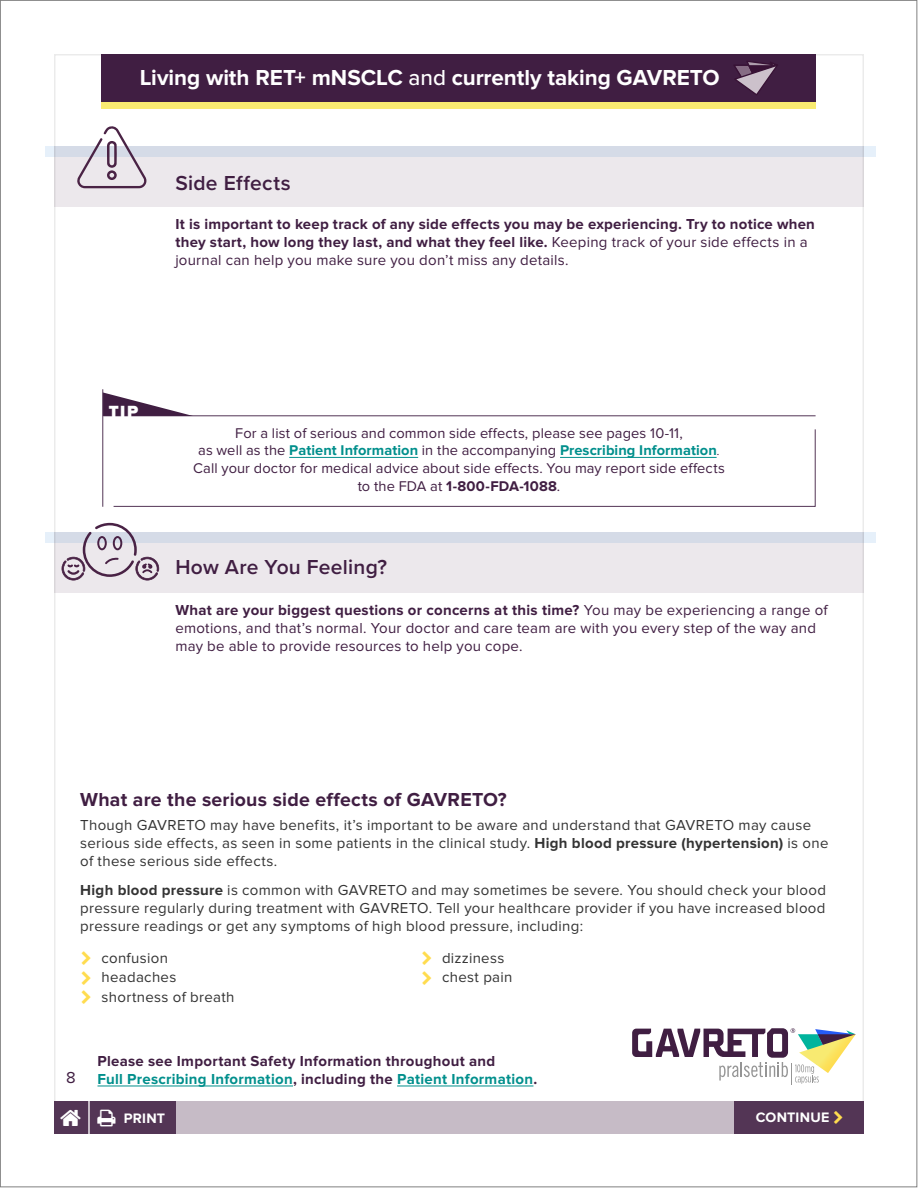
<style>
.page{position:relative;width:918px;height:1188px;background:#fff}
.page>*{position:absolute;margin:0;border:0;box-sizing:border-box;transform-origin:0 0}
.t1{font:700 22.5px "Proxima Nova";letter-spacing:-.005em;color:#fff}
.Subhead{font:600 21px "Proxima Nova";letter-spacing:.015em;color:#401e42}
.Subhead-2{font:700 19.5px "Proxima Nova";letter-spacing:.01em;color:#401e42}
.t2{font:900 16.8px "Proxima Nova";color:#fff}
.t3{font:16.5px "Proxima Nova";color:#401e42}
.Body{font:15px/18px "Proxima Nova";letter-spacing:.02em;color:#333}
.SubSuhead{font:700 15px/18px "Proxima Nova";letter-spacing:.015em;color:#401e42}
.SubSuhead-2{font:15px/18px "Proxima Nova";letter-spacing:.015em;color:#401e42}
.Body-2{font:700 15px/18px "Proxima Nova";letter-spacing:.02em;color:#401e42}
.Main_Header{font:14.7px/17.5px "Proxima Nova";letter-spacing:.01em;color:#401e42;text-align:center}
.t4{font:700 14.25px "Proxima Nova";letter-spacing:.02em;color:#fff}
.s1{font-weight:500}
.s2{font-weight:400}
.s3{font-weight:700;color:#008f8c}
.s4{font-weight:300}
.s5{font-weight:700}
.s6{color:#008f8c}
</style>
<div class="page">
<div style="left:46px;top:146px;width:830px;height:11px;background:#e6f0fa"></div>
<div style="left:54px;top:146px;width:810px;height:61px;background:linear-gradient(to bottom,#dee0e9,#f2ebed)"></div>
<div style="left:46px;top:532px;width:830px;height:10px;background:#e6f0fa"></div>
<div style="left:54px;top:532px;width:810px;height:61px;background:linear-gradient(to bottom,#dee0e9,#f2ebed)"></div>
<svg style="left:62px;top:523px;width:97px;height:57px;background:#cfc7d1"></svg>
<div style="left:54px;top:1101px;width:715px;height:33px;background:#c6bbc6"></div>
<div style="left:734px;top:1101px;width:130px;height:33px;background:#533555"></div>
<div style="left:54px;top:1101px;width:33px;height:33px;background:#533555"></div>
<div style="left:90px;top:1101px;width:85px;height:33px;background:#533555"></div>
<hr style="left:98px;top:1086px;width:195px;height:1px;background:#008f8c">
<hr style="left:397px;top:1086px;width:136px;height:1px;background:#008f8c">
<div style="left:102px;top:54px;width:714px;height:55px;background:#f9eb71"></div>
<div style="left:102px;top:54px;width:714px;height:47px;background:#401e42"></div>
<svg style="left:734px;top:61px;width:44px;height:34px"></svg>
<svg style="left:77px;top:126px;width:69px;height:62px"></svg>
<hr style="left:103px;top:415px;width:713px;height:1px;background:#533555">
<svg style="left:103px;top:392px;width:90px;height:24px"></svg>
<svg style="left:113px;top:429px;width:703px;height:78px"></svg>
<hr style="left:102px;top:389px;width:1px;height:118px;background:#533555">
<hr style="left:289px;top:457px;width:129px;height:1px;background:#008f8c">
<hr style="left:560px;top:457px;width:157px;height:1px;background:#008f8c">
<svg style="left:632px;top:1028px;width:224px;height:57px"></svg>
<p class="t1" style="left:140px;top:64px;width:581px">Living with RET+ mNSCLC <span class="s1">and</span> currently taking GAVRETO</p>
<p class="Subhead" style="left:175px;top:167px;width:117px">Side Effects</p>
<p class="SubSuhead" style="left:175px;top:215px;width:641px">It is important to keep track of any side effects you may be experiencing. Try to notice when they start, how long they last, and what they feel like. <span class="s2">Keeping track of your side effects in a journal can help you make sure you don’t miss any details.</span></p>
<p class="t2" style="left:109px;top:403px;width:31px">TIP</p>
<p class="Main_Header" style="left:193px;top:424px;width:533px">For a list of serious and common side effects, please see pages 10-11,<br>as well as the <span class="s3">Patient Information</span> in the accompanying <span class="s3">Prescribing Information</span><span class="s4">.<br></span>Call your doctor for medical advice about side effects. You may report side effects to the FDA at <span class="s5">1-800-FDA-1088</span>.</p>
<p class="Subhead" style="left:175px;top:552px;width:213px">How Are You Feeling?</p>
<p class="SubSuhead-2" style="left:175px;top:601px;width:654px"><span class="s5">What are your biggest questions or concerns at this time?</span> You may be experiencing a range of emotions, and that’s normal. Your doctor and care team are with you every step of the way and may be able to provide resources to help you cope.</p>
<p class="Subhead-2" style="left:80px;top:788px;width:428px">What are the serious side effects of GAVRETO?</p>
<p class="Body" style="left:80px;top:817px;width:750px">Though GAVRETO may have benefits, it’s important to be aware and understand that GAVRETO may cause serious side effects, as seen in some patients in the clinical study. <span class="s5">High blood pressure (hypertension)</span> is one of these serious side effects.</p>
<p class="Body" style="left:80px;top:881px;width:747px;text-align:justify"><span class="s5">High blood pressure</span> is common with GAVRETO and may sometimes be severe. You should check your blood pressure regularly during treatment with GAVRETO. Tell your healthcare provider if you have increased blood pressure readings or get any symptoms of high blood pressure, including:</p>
<p class="Body" style="left:102px;top:949px;width:68px">confusion</p>
<p class="Body" style="left:102px;top:968px;width:76px">headaches</p>
<p class="Body" style="left:102px;top:988px;width:135px">shortness of breath</p>
<p class="Body" style="left:442px;top:949px;width:64px">dizziness</p>
<p class="Body" style="left:442px;top:968px;width:72px">chest pain</p>
<p class="t3" style="left:66px;top:1068px;width:11px">8</p>
<p class="Body-2" style="left:98px;top:1052px;width:441px">Please see Important Safety Information throughout and<br><span class="s6">Full Prescribing Information</span>, including the <span class="s6">Patient Information</span>.</p>
<p class="t4" style="left:124px;top:1110px;width:43px">PRINT</p>
<p class="t4" style="left:756px;top:1109px;width:75px">CONTINUE</p>
</div>
